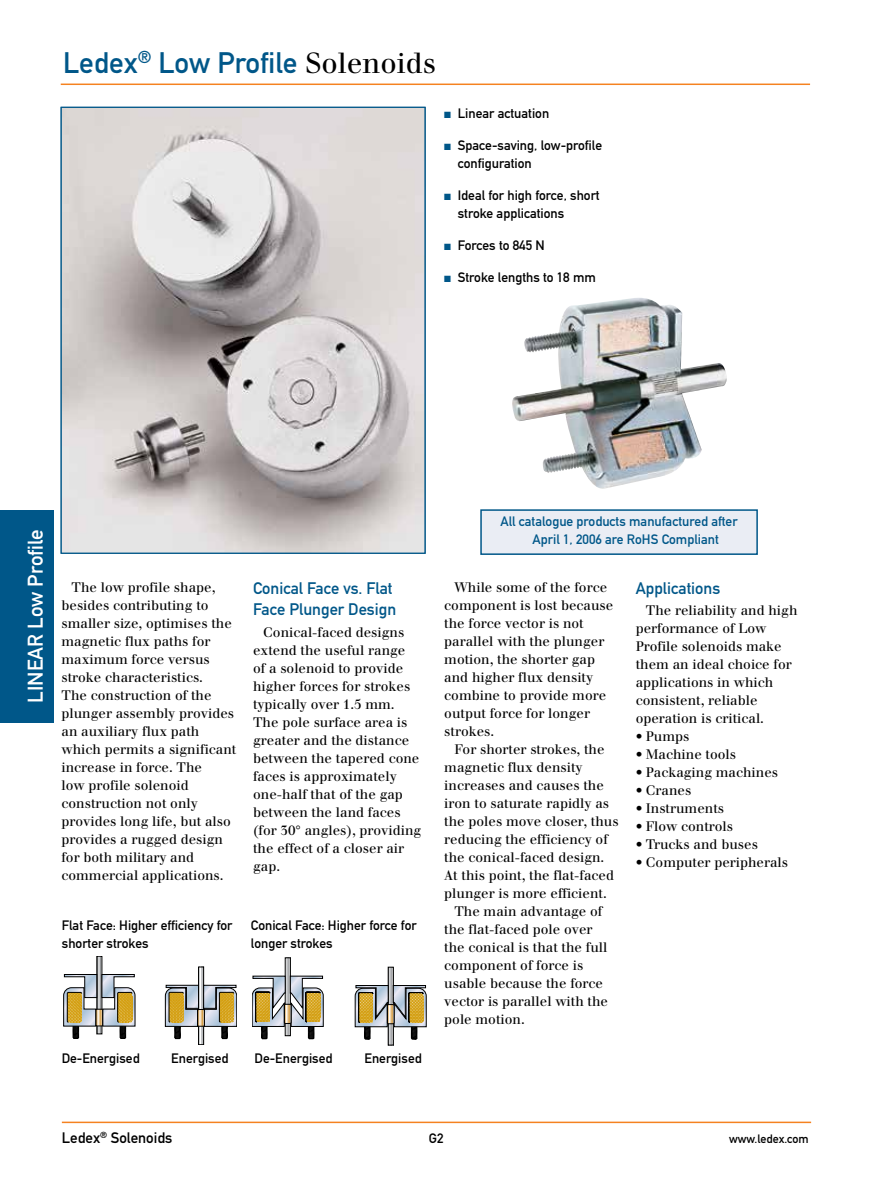
<style>
.page{position:relative;width:891px;height:1188px;background:#fff}
.page>*{position:absolute;margin:0;border:0;box-sizing:border-box;transform-origin:0 0}
.t1{font:29.25px "DIN Mittelschrift";color:#005789}
.t2{font:21px "DIN Mittelschrift";color:#fff}
.t3{font:16.5px/21.8px "DIN Mittelschrift";color:#005789}
.t4{font:15px "DIN Mittelschrift";color:#000}
.t5{font:13.5px/18px "Walbaum";color:#000}
.t6{font:13.5px/18px "DIN Mittelschrift";color:#000}
.t7{font:13.5px/18px "DIN Mittelschrift";color:#005789}
.t8{font:12px "DIN Mittelschrift";color:#000}
.s1{font-family:"Walbaum";font-size:28.5px;color:#000}
.s2{color:#005789}
</style>
<div class="page">
<hr style="left:62px;top:1122px;width:749px;height:1px;background:#f58220">
<hr style="left:61px;top:84px;width:749px;height:1px;background:#f58220">
<div style="left:0;top:510px;width:54px;height:213px;background:#005789"></div>
<img style="left:63px;top:109px;width:360px;height:443px">
<img style="left:512px;top:298px;width:215px;height:191px">
<div style="left:198px;top:967px;width:6px;height:78px;border:1px solid #000"></div>
<svg style="left:97px;top:956px;width:5px;height:78px"></svg>
<svg style="left:64px;top:974px;width:173px;height:65px"></svg>
<div style="left:388px;top:967px;width:5px;height:78px;background:#bcbdc0"></div>
<div style="left:388px;top:967px;width:5px;height:78px;border:1px solid #000"></div>
<svg style="left:285px;top:958px;width:5px;height:78px"></svg>
<svg style="left:252px;top:976px;width:174px;height:64px"></svg>
<div style="left:480px;top:509px;width:278px;height:46px;background:#eaedf4;border:2px solid #005789"></div>
<h1 class="t1" style="left:63px;top:45px;width:374px">Ledex<sup>®</sup> Low Profile <span class="s1">Solenoids</span></h1>
<p class="t6" style="left:444px;top:105px;width:106px"><span class="s2">■</span> Linear actuation</p>
<p class="t6" style="left:458px;top:137px;width:146px;text-indent:-14px"><span class="s2">■</span> Space-saving, low-profile configuration</p>
<p class="t6" style="left:458px;top:187px;width:143px;text-indent:-14px"><span class="s2">■</span> Ideal for high force, short stroke applications</p>
<p class="t6" style="left:444px;top:237px;width:102px"><span class="s2">■</span> Forces to 845 N</p>
<p class="t6" style="left:444px;top:269px;width:153px"><span class="s2">■</span> Stroke lengths to 18 mm</p>
<h2 class="t2" style="left:23px;top:703px;width:175px;rotate:-90deg">LINEAR Low Profile</h2>
<p class="t5" style="left:62px;top:578px;width:176px;text-indent:10px">The low profile shape, besides contributing to smaller size, optimises the magnetic flux paths for maximum force versus stroke characteristics.<br>The construction of the plunger assembly provides an auxiliary flux path which permits a significant increase in force. The<br>low profile solenoid construction not only provides long life, but also provides a rugged design for both military and commercial applications.</p>
<p class="t3" style="left:253px;top:577px;width:145px">Conical Face vs. Flat<br>Face Plunger Design</p>
<p class="t5" style="left:253px;top:623px;width:170px;text-indent:10px">Conical-faced designs extend the useful range<br>of a solenoid to provide higher forces for strokes typically over 1.5 mm.<br>The pole surface area is greater and the distance between the tapered cone faces is approximately one-half that of the gap between the land faces (for 30° angles), providing the effect of a closer air gap.</p>
<p class="t6" style="left:62px;top:916px;width:172px">Flat Face: Higher efficiency for shorter strokes</p>
<p class="t6" style="left:251px;top:916px;width:167px">Conical Face: Higher force for longer strokes</p>
<p class="t6" style="left:62px;top:1049px;width:79px">De-Energised</p>
<p class="t6" style="left:171px;top:1049px;width:59px">Energised</p>
<p class="t6" style="left:255px;top:1049px;width:79px">De-Energised</p>
<p class="t6" style="left:365px;top:1049px;width:59px">Energised</p>
<p class="t7" style="left:533px;top:512px;width:206px;text-indent:-32px">All catalogue products manufactured after<br>April 1, 2006 are RoHS Compliant</p>
<p class="t5" style="left:444px;top:578px;width:171px;text-indent:10px">While some of the force component is lost because the force vector is not parallel with the plunger motion, the shorter gap and higher flux density combine to provide more output force for longer strokes.</p>
<p class="t5" style="left:454px;top:740px;width:152px">For shorter strokes, the</p>
<p class="t5" style="left:444px;top:758px;width:140px">magnetic flux density</p>
<p class="t5" style="left:444px;top:776px;width:161px">increases and causes the</p>
<p class="t5" style="left:444px;top:794px;width:166px">iron to saturate rapidly as</p>
<p class="t5" style="left:444px;top:812px;width:176px">the poles move closer, thus</p>
<p class="t5" style="left:444px;top:830px;width:165px">reducing the efficiency of</p>
<p class="t5" style="left:444px;top:848px;width:162px">the conical-faced design.</p>
<p class="t5" style="left:444px;top:866px;width:171px">At this point, the flat-faced</p>
<p class="t5" style="left:444px;top:884px;width:164px">plunger is more efficient.</p>
<p class="t5" style="left:454px;top:902px;width:150px">The main advantage of</p>
<p class="t5" style="left:444px;top:920px;width:150px">the flat-faced pole over</p>
<p class="t5" style="left:444px;top:938px;width:165px">the conical is that the full</p>
<p class="t5" style="left:444px;top:956px;width:141px">component of force is</p>
<p class="t5" style="left:444px;top:974px;width:160px">usable because the force</p>
<p class="t5" style="left:444px;top:992px;width:165px">vector is parallel with the</p>
<p class="t5" style="left:444px;top:1010px;width:82px">pole motion.</p>
<p class="t3" style="left:636px;top:577px;width:86px">Applications</p>
<p class="t5" style="left:636px;top:601px;width:163px;text-indent:10px">The reliability and high performance of Low<br>Profile solenoids make them an ideal choice for applications in which consistent, reliable operation is critical.</p>
<p class="t5" style="left:636px;top:727px;width:55px">• Pumps</p>
<p class="t5" style="left:636px;top:745px;width:102px">• Machine tools</p>
<p class="t5" style="left:636px;top:763px;width:144px">• Packaging machines</p>
<p class="t5" style="left:636px;top:781px;width:57px">• Cranes</p>
<p class="t5" style="left:636px;top:799px;width:90px">• Instruments</p>
<p class="t5" style="left:636px;top:817px;width:99px">• Flow controls</p>
<p class="t5" style="left:636px;top:835px;width:124px">• Trucks and buses</p>
<p class="t5" style="left:636px;top:853px;width:154px">• Computer peripherals</p>
<p class="t4" style="left:62px;top:1129px;width:112px">Ledex<sup>®</sup> Solenoids</p>
<p class="t6" style="left:429px;top:1130px;width:16px">G2</p>
<p class="t8" style="left:729px;top:1132px;width:81px">www.ledex.com</p>
</div>
